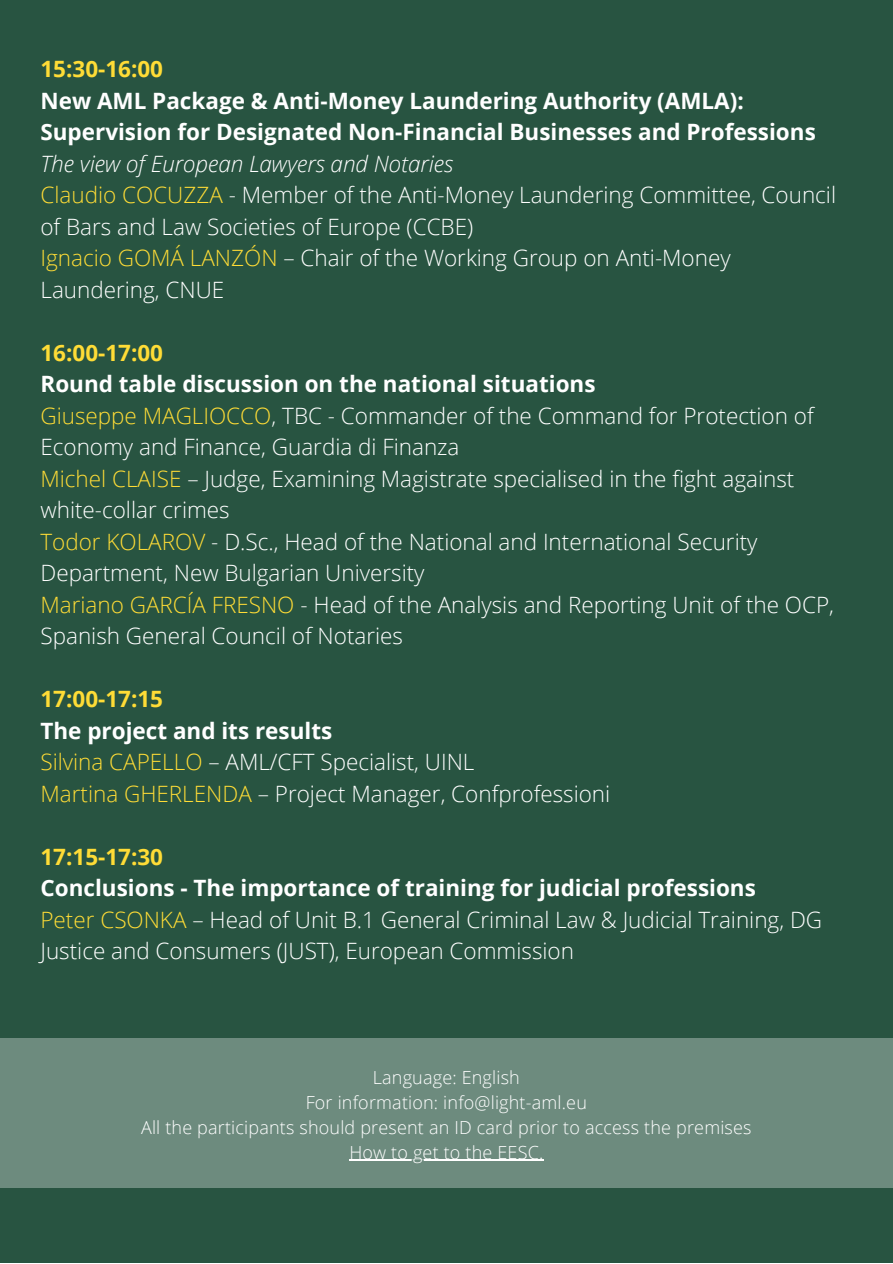
<style>
.page{position:relative;width:893px;height:1264px;background:#fff}
.page>*{position:absolute;margin:0;border:0;box-sizing:border-box;transform-origin:0 0}
.t1{font:300 22.5px/31.5px "Open Sans";color:#fff}
.t2{font:700 22.5px/31.5px "Open Sans";color:#fff}
.t3{font:700 22.5px "Open Sans";color:#ffdc36}
.t4{font:300 18px/24.8px "Open Sans";letter-spacing:.01em;color:#fff;text-align:center}
.s1{font-style:italic}
.s2{color:#ffdc36}
.s3{font-weight:700}
</style>
<div class="page">
<div style="left:0;top:0;width:892px;height:1262px;background:#285441"></div>
<div style="left:0;top:1037px;width:892px;height:150px;background:#6d8b7e"></div>
<hr style="left:349px;top:1159px;width:194px;height:1px;background:#fff">
<p class="t3" style="left:40px;top:53px;width:124px">15:30-16:00</p>
<p class="t2" style="left:40px;top:84px;width:776px">New AML Package &amp; Anti-Money Laundering Authority (AMLA):<br>Supervision for Designated Non-Financial Businesses and Professions</p>
<p class="t1" style="left:40px;top:147px;width:797px"><span class="s1">The view of European Lawyers and Notaries<br></span><span class="s2">Claudio COCUZZA</span> - Member of the Anti-Money Laundering Committee, Council of Bars and Law Societies of Europe (CCBE)<br><span class="s2">Ignacio GOMÁ LANZÓN</span> – Chair of the Working Group on Anti-Money Laundering, CNUE</p>
<p class="t3" style="left:40px;top:337px;width:124px">16:00-17:00</p>
<p class="t1" style="left:40px;top:368px;width:795px"><span class="s3">Round table discussion on the national situations<br></span><span class="s2">Giuseppe MAGLIOCCO</span>, TBC - Commander of the Command for Protection of Economy and Finance, Guardia di Finanza<br><span class="s2">Michel CLAISE</span> – Judge, Examining Magistrate specialised in the fight against white-collar crimes<br><span class="s2">Todor KOLAROV</span> - D.Sc., Head of the National and International Security Department, New Bulgarian University<br><span class="s2">Mariano GARCÍA FRESNO</span> - Head of the Analysis and Reporting Unit of the OCP, Spanish General Council of Notaries</p>
<p class="t3" style="left:40px;top:683px;width:124px">17:00-17:15</p>
<p class="t1" style="left:40px;top:714px;width:571px"><span class="s3">The project and its results<br></span><span class="s2">Silvina CAPELLO</span> – AML/CFT Specialist, UINL<br><span class="s2">Martina GHERLENDA</span> – Project Manager, Confprofessioni</p>
<p class="t3" style="left:40px;top:840px;width:124px">17:15-17:30</p>
<p class="t1" style="left:40px;top:871px;width:783px"><span class="s3">Conclusions - The importance of training for judicial professions<br></span><span class="s2">Peter CSONKA</span> – Head of Unit B.1 General Criminal Law &amp; Judicial Training, DG<br>Justice and Consumers (JUST), European Commission</p>
<p class="t4" style="left:141px;top:1065px;width:612px">Language: English<br>For information: info@light-aml.eu<br>All the participants should present an ID card prior to access the premises How to get to the EESC.</p>
</div>
